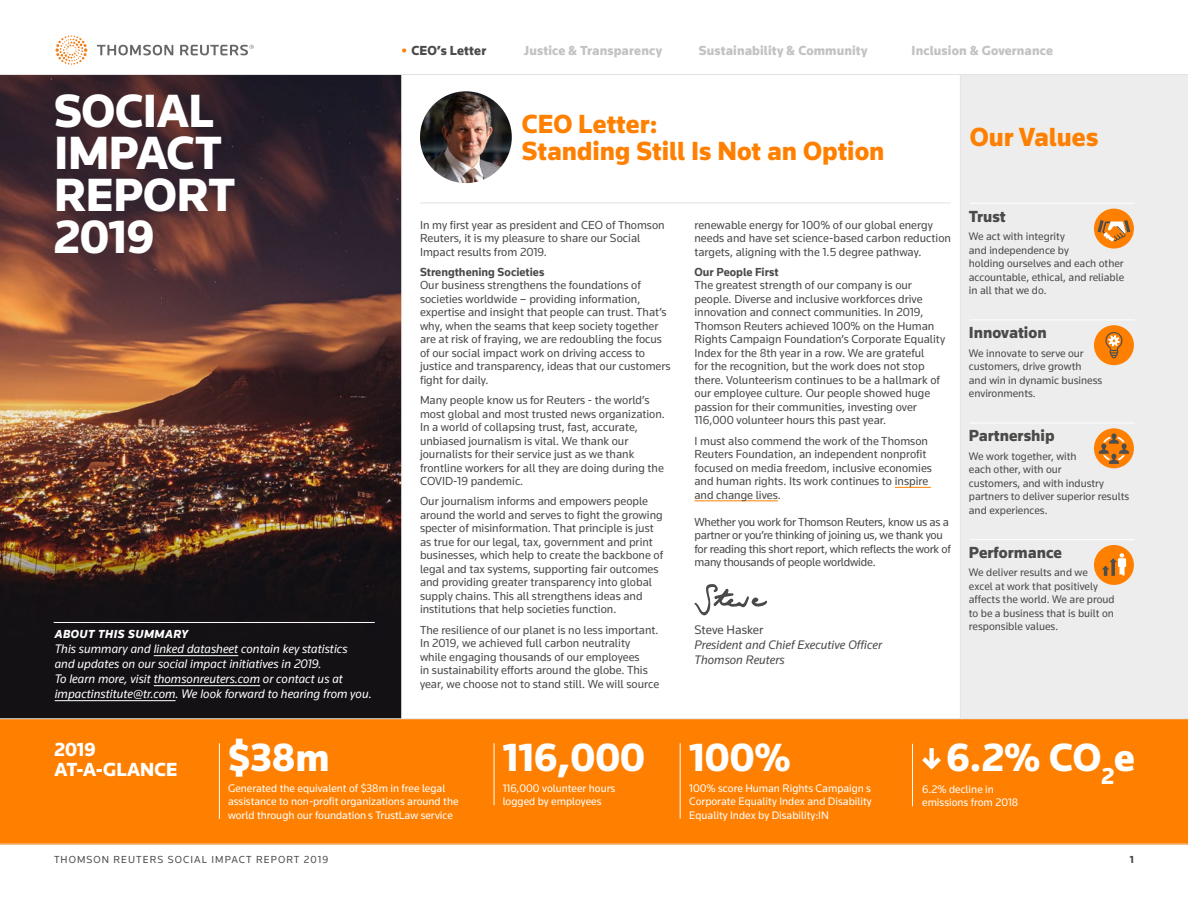
<style>
.page{position:relative;width:1188px;height:918px;background:#fff}
.page>*{position:absolute;margin:0;border:0;box-sizing:border-box;transform-origin:0 0}
.t1{font:900 48px/42px "Knowledge 2017";letter-spacing:-.01em;color:#fff}
.t2{font:900 40.5px "Knowledge 2017";color:#fff}
.t3{font:900 27px/27px "Knowledge 2017";color:#ff8000}
.t4{font:900 19.5px "Knowledge 2017";color:#fff}
.t5{font:900 16.5px "Knowledge 2017";color:#4a4a49}
.t6{font:900 13.5px "Knowledge 2017";letter-spacing:.01em;color:#c2c2c2}
.t7{font:900 13.5px "Knowledge 2017";letter-spacing:.01em;color:#4a4a49}
.t8{font:italic 12.75px/15px "Knowledge 2017";color:#fff}
.t9{font:italic 12.75px "Knowledge 2017";color:#4a4a49}
.t10{font:12.75px "Knowledge 2017";color:#4a4a49}
.t11{font:12px/13.5px "Knowledge 2017";color:#4a4a49}
.t12{font:12px/13.5px "Knowledge 2017";letter-spacing:-.02em;color:#4a4a49}
.t13{font:700 12px "Knowledge 2017";color:#4a4a49}
.t14{font:italic 900 12px "Knowledge 2017";letter-spacing:.04em;color:#fff}
.t15{font:11.25px/13.5px "Knowledge 2017";color:#4a4a49}
.t16{font:11.25px "Knowledge 2017";color:#fff}
.t17{font:10.5px "Knowledge 2017";letter-spacing:.1em;color:#4a4a49}
.t18{font:900 10.5px "Knowledge 2017";color:#4a4a49}
.s1{color:#ff8000}
</style>
<div class="page">
<img style="left:0;top:75px;width:401px;height:643px">
<div style="left:961px;top:75px;width:227px;height:644px;background:#ededed"></div>
<div style="left:0;top:719px;width:1188px;height:125px;background:#ff8000"></div>
<hr style="left:0;top:74px;width:1188px;height:1px;background:#e3e3e3">
<hr style="left:420px;top:203px;width:531px;height:1px;background:#e3e3e3">
<hr style="left:54px;top:622px;width:321px;height:1px;background:#fff">
<hr style="left:0;top:844px;width:1188px;height:1px;background:#e3e3e3">
<hr style="left:0;top:718px;width:1188px;height:1px;background:#e3e3e3">
<hr style="left:154px;top:655px;width:84px;height:1px;background:#fff">
<hr style="left:154px;top:685px;width:106px;height:1px;background:#fff">
<hr style="left:55px;top:700px;width:121px;height:1px;background:#fff">
<hr style="left:219px;top:743px;width:1px;height:76px;background:#fff">
<hr style="left:494px;top:743px;width:1px;height:62px;background:#fff">
<hr style="left:680px;top:743px;width:1px;height:76px;background:#fff">
<hr style="left:970px;top:203px;width:165px;height:1px;background:#fff">
<hr style="left:970px;top:320px;width:165px;height:1px;background:#fff">
<hr style="left:970px;top:423px;width:165px;height:1px;background:#fff">
<hr style="left:970px;top:539px;width:165px;height:1px;background:#fff">
<hr style="left:401px;top:75px;width:1px;height:644px;background:#e3e3e3">
<hr style="left:960px;top:75px;width:1px;height:644px;background:#e3e3e3">
<hr style="left:912px;top:744px;width:1px;height:62px;background:#fff">
<hr style="left:895px;top:487px;width:36px;height:1px;background:#ff8000">
<hr style="left:694px;top:500px;width:84px;height:1px;background:#ff8000">
<svg style="left:180px;top:45px;width:74px;height:10px"></svg>
<svg style="left:97px;top:45px;width:76px;height:10px"></svg>
<svg style="left:55px;top:35px;width:32px;height:30px"></svg>
<img style="left:420px;top:91px;width:92px;height:92px;border-radius:46px">
<svg style="left:694px;top:584px;width:73px;height:32px"></svg>
<div style="left:1094px;top:209px;width:40px;height:40px;background:#ff8000;border-radius:50%"></div>
<svg style="left:1098px;top:220px;width:32px;height:22px"></svg>
<div style="left:1094px;top:325px;width:40px;height:40px;background:#ff8000;border-radius:50%"></div>
<svg style="left:1105px;top:332px;width:18px;height:26px"></svg>
<div style="left:1094px;top:428px;width:40px;height:40px;background:#ff8000;border-radius:50%"></div>
<svg style="left:1099px;top:433px;width:30px;height:31px"></svg>
<div style="left:1094px;top:545px;width:40px;height:40px;background:#ff8000;border-radius:50%"></div>
<svg style="left:1102px;top:553px;width:24px;height:23px"></svg>
<div style="left:929px;top:748px;width:5px;height:19px;background:#fff"></div>
<svg style="left:922px;top:753px;width:19px;height:17px"></svg>
<h1 class="t1" style="left:54px;top:89px;width:183px">SOCIAL<br>IMPACT<br>REPORT<br>2019</h1>
<h2 class="t14" style="left:55px;top:627px;width:135px">ABOUT THIS SUMMARY</h2>
<p class="t8" style="left:55px;top:641px;width:319px">This summary and linked datasheet contain key statistics<br>and updates on our social impact initiatives in 2019.<br>To learn more, visit thomsonreuters.com or contact us at impactinstitute@tr.com. We look forward to hearing from you.</p>
<p class="t7" style="left:402px;top:43px;width:86px"><span class="s1">•</span> CEO’s Letter</p>
<p class="t6" style="left:524px;top:43px;width:140px">Justice &amp; Transparency</p>
<p class="t6" style="left:699px;top:43px;width:170px">Sustainability &amp; Community</p>
<p class="t6" style="left:912px;top:43px;width:143px">Inclusion &amp; Governance</p>
<h2 class="t3" style="left:522px;top:110px;width:364px">CEO Letter:<br>Standing Still Is Not an Option</h2>
<h3 class="t3" style="left:970px;top:123px;width:130px">Our Values</h3>
<p class="t11" style="left:420px;top:218px;width:246px">In my first year as president and CEO of Thomson</p>
<p class="t11" style="left:420px;top:231px;width:222px">Reuters, it is my pleasure to share our Social<br>Impact results from 2019.</p>
<h3 class="t13" style="left:420px;top:264px;width:126px">Strengthening Societies</h3>
<p class="t11" style="left:420px;top:278px;width:252px">Our business strengthens the foundations of societies worldwide – providing information, expertise and insight that people can trust. That’s why, when the seams that keep society together are at risk of fraying, we are redoubling the focus of our social impact work on driving access to justice and transparency, ideas that our customers fight for daily.</p>
<p class="t11" style="left:420px;top:393px;width:247px">Many people know us for Reuters - the world’s most global and most trusted news organization.<br>In a world of collapsing trust, fast, accurate, unbiased journalism is vital. We thank our journalists for their service just as we thank frontline workers for all they are doing during the COVID-19 pandemic.</p>
<p class="t11" style="left:420px;top:494px;width:245px">Our journalism informs and empowers people around the world and serves to fight the growing specter of misinformation. That principle is just as true for our legal, tax, government and print businesses, which help to create the backbone of legal and tax systems, supporting fair outcomes and providing greater transparency into global supply chains. This all strengthens ideas and institutions that help societies function.</p>
<p class="t11" style="left:420px;top:623px;width:241px">The resilience of our planet is no less important.<br>In 2019, we achieved full carbon neutrality while engaging thousands of our employees<br>in sustainability efforts around the globe. This year, we choose not to stand still. We will source</p>
<p class="t11" style="left:694px;top:218px;width:258px">renewable energy for 100% of our global energy needs and have set science-based carbon reduction targets, aligning with the 1.5 degree pathway.</p>
<h3 class="t13" style="left:694px;top:264px;width:85px">Our People First</h3>
<p class="t11" style="left:694px;top:278px;width:252px">The greatest strength of our company is our people. Diverse and inclusive workforces drive innovation and connect communities. In 2019, Thomson Reuters achieved 100% on the Human Rights Campaign Foundation’s Corporate Equality Index for the 8th year in a row. We are grateful<br>for the recognition, but the work does not stop there. Volunteerism continues to be a hallmark of our employee culture. Our people showed huge passion for their communities, investing over 116,000 volunteer hours this past year.</p>
<p class="t11" style="left:694px;top:434px;width:239px">I must also commend the work of the Thomson Reuters Foundation, an independent nonprofit focused on media freedom, inclusive economies and human rights. Its work continues to inspire and change lives.</p>
<p class="t12" style="left:694px;top:515px;width:258px">Whether you work for Thomson Reuters, know us as a partner or you’re thinking of joining us, we thank you for reading this short report, which reflects the work of many thousands of people worldwide.</p>
<p class="t10" style="left:694px;top:622px;width:70px">Steve Hasker</p>
<p class="t9" style="left:694px;top:637px;width:189px">President and Chief Executive Officer</p>
<p class="t9" style="left:694px;top:652px;width:92px">Thomson Reuters</p>
<h4 class="t5" style="left:969px;top:206px;width:38px">Trust</h4>
<p class="t15" style="left:969px;top:229px;width:157px">We act with integrity<br>and independence by<br>holding ourselves and each other accountable, ethical, and reliable in all that we do.</p>
<h4 class="t5" style="left:969px;top:323px;width:79px">Innovation</h4>
<p class="t15" style="left:969px;top:346px;width:135px">We innovate to serve our customers, drive growth<br>and win in dynamic business environments.</p>
<h4 class="t5" style="left:969px;top:426px;width:87px">Partnership</h4>
<p class="t15" style="left:969px;top:449px;width:162px">We work together, with<br>each other, with our<br>customers, and with industry partners to deliver superior results and experiences.</p>
<h4 class="t5" style="left:969px;top:542px;width:95px">Performance</h4>
<p class="t15" style="left:969px;top:566px;width:147px">We deliver results and we<br>excel at work that positively affects the world. We are proud to be a business that is built on responsible values.</p>
<p class="t4" style="left:54px;top:738px;width:43px">2019</p>
<p class="t2" style="left:228px;top:732px;width:103px">$38m</p>
<p class="t2" style="left:503px;top:732px;width:144px">116,000</p>
<p class="t2" style="left:689px;top:732px;width:103px">100%</p>
<p class="t2" style="left:947px;top:732px;width:190px">6.2% CO<sub>2</sub>e</p>
<p class="t4" style="left:54px;top:757px;width:124px">AT-A-GLANCE</p>
<p class="t16" style="left:228px;top:781px;width:219px">Generated the equivalent of $38m in free legal</p>
<p class="t16" style="left:503px;top:781px;width:114px">116,000 volunteer hours</p>
<p class="t16" style="left:689px;top:781px;width:183px">100% score Human Rights Campaign s</p>
<p class="t16" style="left:922px;top:782px;width:73px">6.2% decline in</p>
<p class="t16" style="left:228px;top:795px;width:232px">assistance to non-profit organizations around the</p>
<p class="t16" style="left:503px;top:794px;width:100px">logged by employees</p>
<p class="t16" style="left:689px;top:794px;width:184px">Corporate Equality Index and Disability</p>
<p class="t16" style="left:922px;top:795px;width:98px">emissions from 2018</p>
<p class="t16" style="left:228px;top:808px;width:226px">world through our foundation s TrustLaw service</p>
<p class="t16" style="left:689px;top:808px;width:141px">Equality Index by Disability:IN</p>
<p class="t17" style="left:54px;top:853px;width:276px">THOMSON REUTERS SOCIAL IMPACT REPORT 2019</p>
<p class="t18" style="left:1130px;top:853px;width:6px">1</p>
</div>
